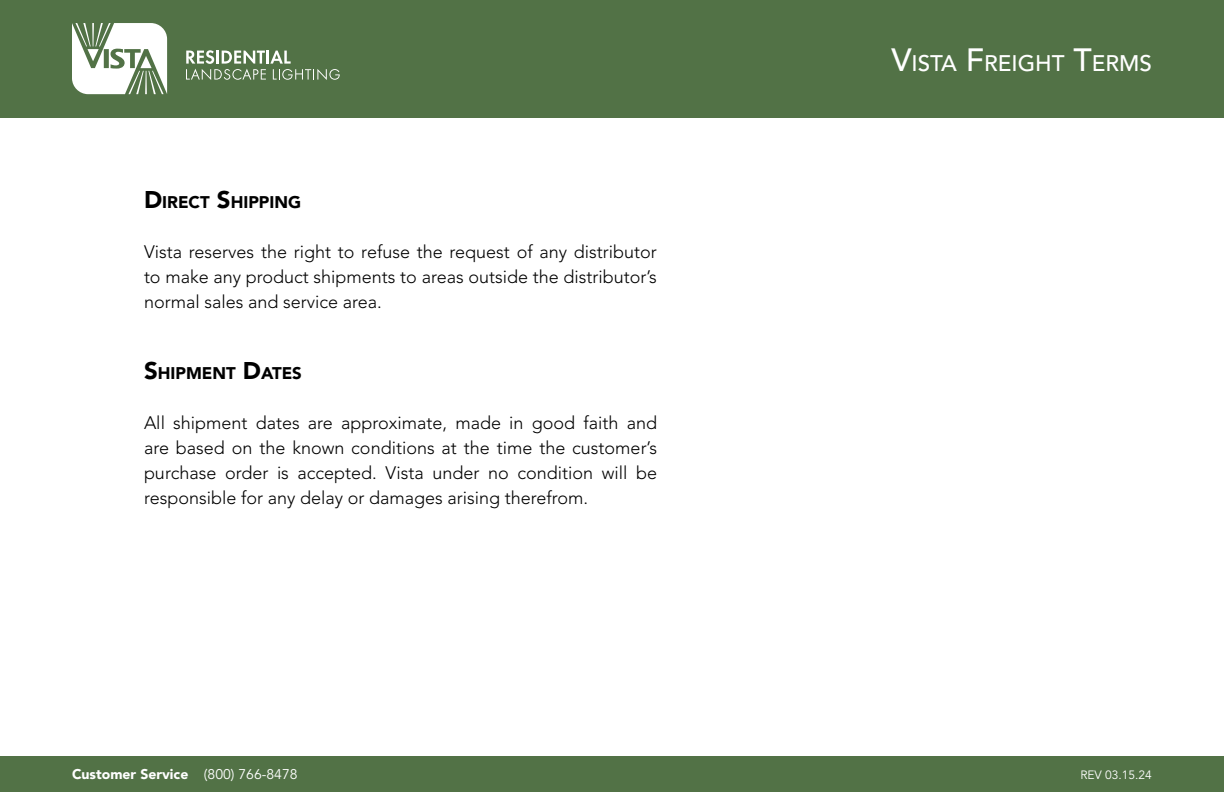
<style>
.page{position:relative;width:1224px;height:792px;background:#fff}
.page>*{position:absolute;margin:0;border:0;box-sizing:border-box;transform-origin:0 0}
.t1{font:500 22.4px "Avenir LT Pro";color:#fff}
.t2{font:300 18px/25px "Avenir LT Pro";color:#000;text-align:justify}
.t3{font:900 16.8px "Avenir LT Pro";color:#000}
.t4{font:900 14px "Avenir LT Pro";color:#fff}
.t5{font:12px "Avenir LT Pro";color:#fff}
.s1{font-size:24px}
.s2{font-weight:400}
.s3{font-size:32px}
</style>
<div class="page">
<div style="left:0;top:0;width:1224px;height:118px;background:#527246"></div>
<svg style="left:72px;top:23px;width:95px;height:71px"></svg>
<svg style="left:186px;top:50px;width:154px;height:30px"></svg>
<div style="left:0;top:756px;width:1224px;height:36px;background:#527246"></div>
<p class="t3" style="left:144px;top:192px;width:159px"><span class="s1">D</span>IRECT <span class="s1">S</span>HIPPING</p>
<p class="t2" style="left:144px;top:239px;width:514px">Vista reserves the right to refuse the request of any distributor to make any product shipments to areas outside the distributor’s normal sales and service area.</p>
<p class="t3" style="left:144px;top:363px;width:158px"><span class="s1">S</span>HIPMENT <span class="s1">D</span>ATES</p>
<p class="t2" style="left:144px;top:410px;width:515px">All shipment dates are approximate, made in good faith and are based on the known conditions at the time the customer’s purchase order is accepted. Vista under no condition will be responsible for any delay or damages arising therefrom.</p>
<p class="t4" style="left:72px;top:766px;width:227px">Customer Service <span class="s2">(800) 766-8478</span></p>
<p class="t1" style="left:891px;top:50px;width:262px"><span class="s3">V</span>ISTA <span class="s3">F</span>REIGHT <span class="s3">T</span>ERMS</p>
<p class="t5" style="left:1080px;top:767px;width:73px">REV 03.15.24</p>
</div>
